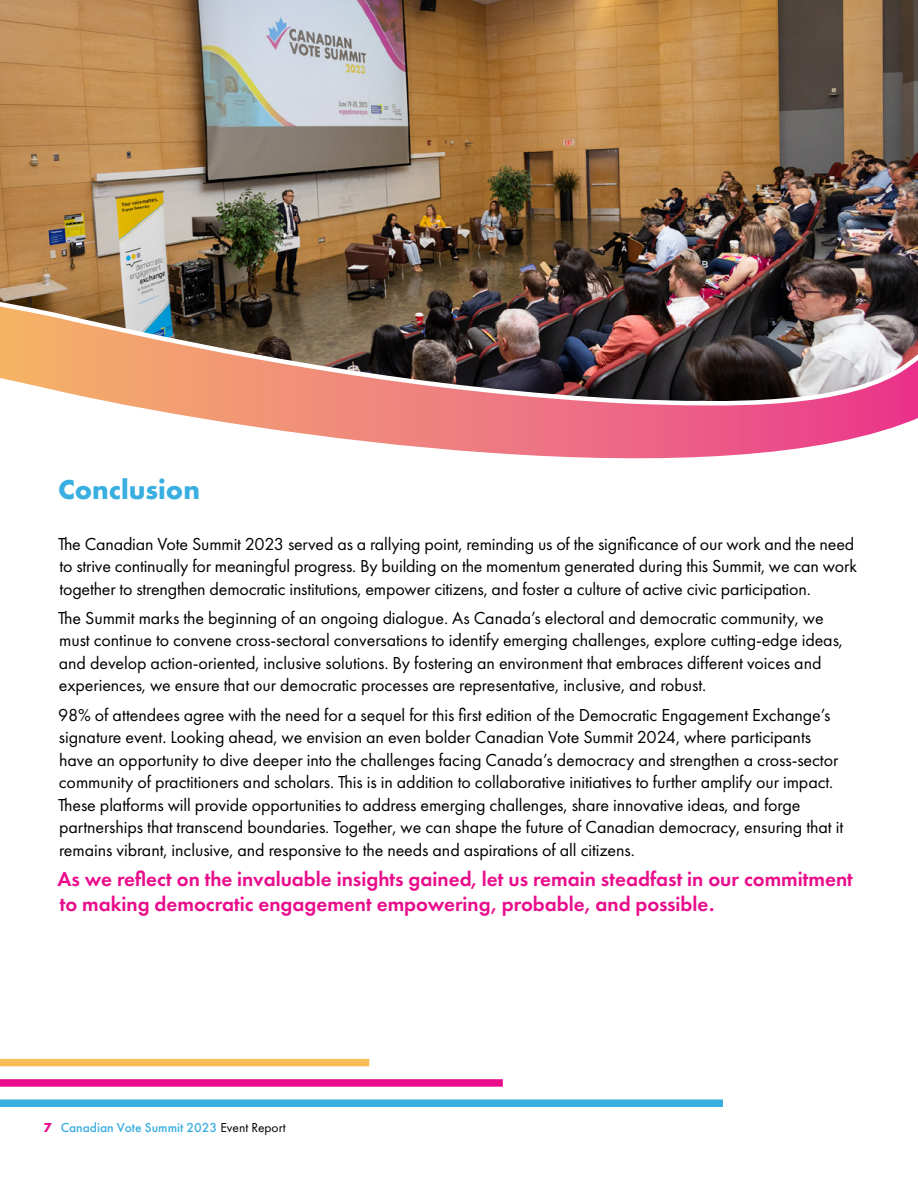
<style>
.page{position:relative;width:918px;height:1188px;background:#fff}
.page>*{position:absolute;margin:0;border:0;box-sizing:border-box;transform-origin:0 0}
.t1{font:700 28.5px "Futura PT";color:#39aee1}
.t2{font:600 21px/24.2px "Futura PT";color:#e90c8b}
.t3{font:18px/22.5px "Futura PT";letter-spacing:-.005em;color:#000}
.t4{font:500 13.5px "Futura PT";color:#39aee1}
.s1{font-weight:700;color:#e90c8b}
.s2{font-weight:400;color:#000}
</style>
<div class="page">
<img style="left:0;top:0;width:917px;height:237px">
<img style="left:0;top:237px;width:917px;height:222px">
<img style="left:917px;top:0;width:1px;height:208px">
<div style="left:0;top:1059px;width:369px;height:7px;background:#f7be58"></div>
<div style="left:0;top:1079px;width:503px;height:8px;background:#e90c8b"></div>
<div style="left:0;top:1100px;width:723px;height:7px;background:#39aee1"></div>
<svg style="left:917px;top:214px;width:1px;height:22px"></svg>
<h1 class="t1" style="left:58px;top:471px;width:143px">Conclusion</h1>
<p class="t3" style="left:58px;top:532px;width:800px">The Canadian Vote Summit 2023 served as a rallying point, reminding us of the significance of our work and the need to strive continually for meaningful progress. By building on the momentum generated during this Summit, we can work together to strengthen democratic institutions, empower citizens, and foster a culture of active civic participation.</p>
<p class="t3" style="left:58px;top:607px;width:787px">The Summit marks the beginning of an ongoing dialogue. As Canada’s electoral and democratic community, we must continue to convene cross-sectoral conversations to identify emerging challenges, explore cutting-edge ideas, and develop action-oriented, inclusive solutions. By fostering an environment that embraces different voices and experiences, we ensure that our democratic processes are representative, inclusive, and robust.</p>
<p class="t3" style="left:58px;top:703px;width:787px">98% of attendees agree with the need for a sequel for this first edition of the Democratic Engagement Exchange’s signature event. Looking ahead, we envision an even bolder Canadian Vote Summit 2024, where participants have an opportunity to dive deeper into the challenges facing Canada’s democracy and strengthen a cross-sector community of practitioners and scholars. This is in addition to collaborative initiatives to further amplify our impact.<br>These platforms will provide opportunities to address emerging challenges, share innovative ideas, and forge partnerships that transcend boundaries. Together, we can shape the future of Canadian democracy, ensuring that it remains vibrant, inclusive, and responsive to the needs and aspirations of all citizens.</p>
<p class="t2" style="left:57px;top:867px;width:797px">As we reflect on the invaluable insights gained, let us remain steadfast in our commitment to making democratic engagement empowering, probable, and possible.</p>
<p class="t4" style="left:44px;top:1120px;width:244px"><span class="s1">7</span> Canadian Vote Summit 2023 <span class="s2">Event Report</span></p>
</div>
